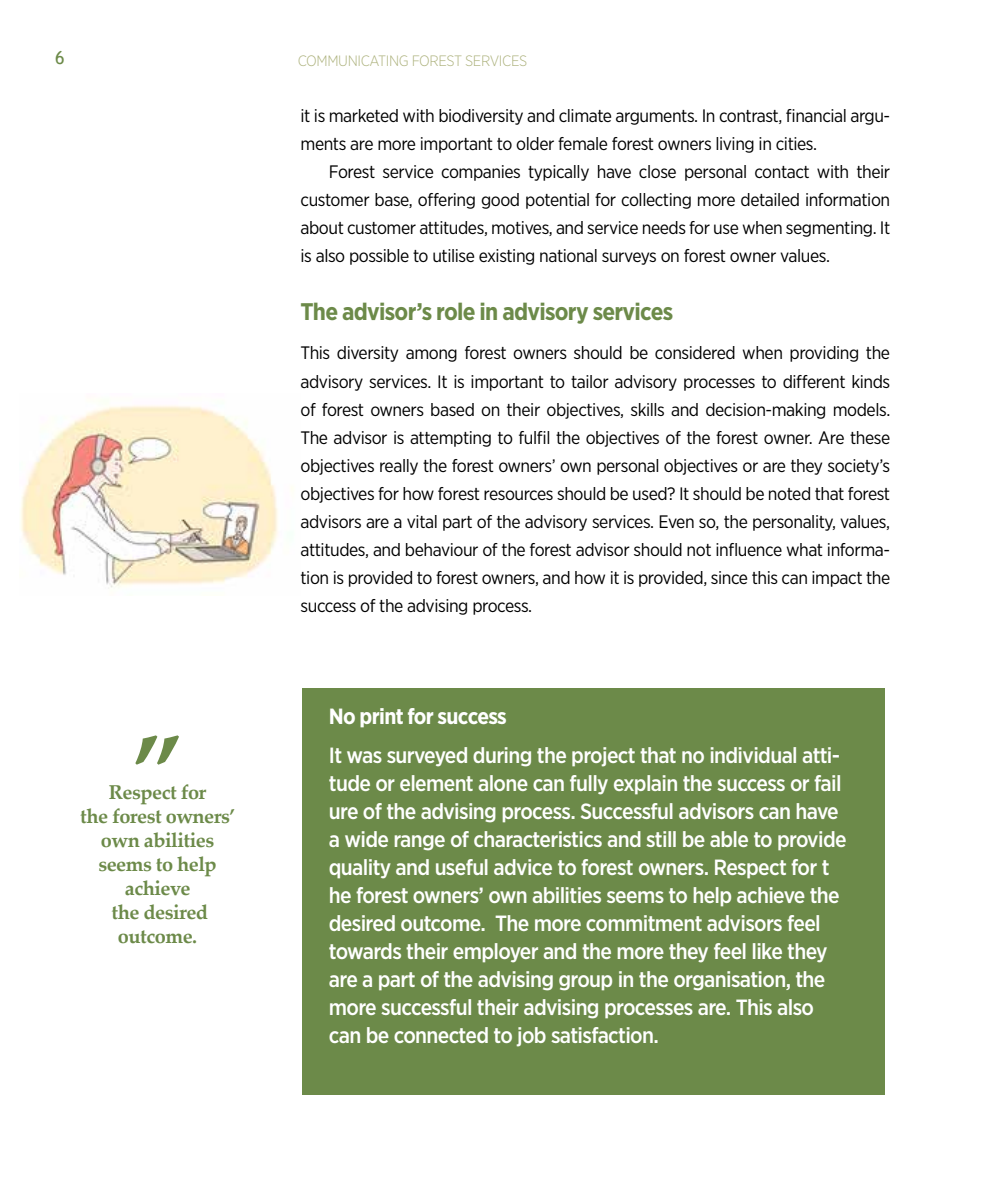
<style>
.page{position:relative;width:998px;height:1191px;background:#fff}
.page>*{position:absolute;margin:0;border:0;box-sizing:border-box;transform-origin:0 0}
.t1{font:700 100px "Palatino Linotype";color:#6c8a49}
.t2{font:700 24px "Gotham Narrow";letter-spacing:-.03em;color:#6c8a49}
.t3{font:500 22px/28px "Gotham Narrow";letter-spacing:-.03em;color:#fff}
.t4{font:700 22px "Gotham Narrow";letter-spacing:-.03em;color:#fff}
.t5{font:700 20px/24px "Palatino Linotype";letter-spacing:-.025em;color:#6c8a49;text-align:center}
.t6{font:18px/28px "Gotham Narrow";letter-spacing:-.025em;color:#000;text-align:justify}
.t7{font:18px "Trebuchet MS";color:#6c8a49}
.t8{font:300 15px "Gotham Narrow";letter-spacing:-.025em;color:#adb27d}
</style>
<div class="page">
<div style="left:303px;top:688px;width:582px;height:406px;background:#6c8a49"></div>
<img style="left:20px;top:405px;width:273px;height:184px">
<p class="t7" style="left:55px;top:47px;width:11px">6</p>
<p class="t1" style="left:133px;top:700px;width:51px">”</p>
<p class="t5" style="left:109px;top:780px;width:99px">Respect for</p>
<p class="t5" style="left:80px;top:804px;width:156px">the forest owners’ own abilities seems to help achieve<br>the desired</p>
<p class="t5" style="left:118px;top:924px;width:81px">outcome.</p>
<p class="t8" style="left:298px;top:51px;width:231px">COMMUNICATING FOREST SERVICES</p>
<p class="t6" style="left:300px;top:101px;width:591px">it is marketed with biodiversity and climate arguments. In contrast, fnancial argu&shy;ments are more important to older female forest owners living in cities.</p>
<p class="t6" style="left:300px;top:157px;width:591px;text-indent:28px">Forest service companies typically have close personal contact with their customer base, ofering good potential for collecting more detailed information about customer attitudes, motives, and service needs for use when segmenting. It is also possible to utilise existing national surveys on forest owner values.</p>
<p class="t2" style="left:300px;top:296px;width:374px">The advisor’s role in advisory services</p>
<p class="t6" style="left:300px;top:339px;width:591px">This diversity among forest owners should be considered when providing the advisory services. It is important to tailor advisory processes to diferent kinds of forest owners based on their objectives, skills and decision-making models.<br>The advisor is attempting to fulfl the objectives of the forest owner. Are these objectives really the forest owners’ own personal objectives or are they society’s objectives for how forest resources should be used? It should be noted that forest advisors are a vital part of the advisory services. Even so, the personality, values, attitudes, and behaviour of the forest advisor should not infuence what informa&shy;tion is provided to forest owners, and how it is provided, since this can impact the</p>
<p class="t6" style="left:300px;top:591px;width:233px">success of the advising process.</p>
<p class="t4" style="left:329px;top:701px;width:179px">No print for success</p>
<p class="t3" style="left:329px;top:741px;width:519px">It was surveyed during the project that no individual atti&shy;tude or element alone can fully explain the success or fail ure of the advising process. Successful advisors can have a wide range of characteristics and still be able to provide quality and useful advice to forest owners. Respect for t he forest owners’ own abilities seems to help achieve the desired outcome. The more commitment advisors feel towards their employer and the more they feel like they are a part of the advising group in the organisation, the more successful their advising processes are. This also can be connected to job satisfaction.</p>
</div>
